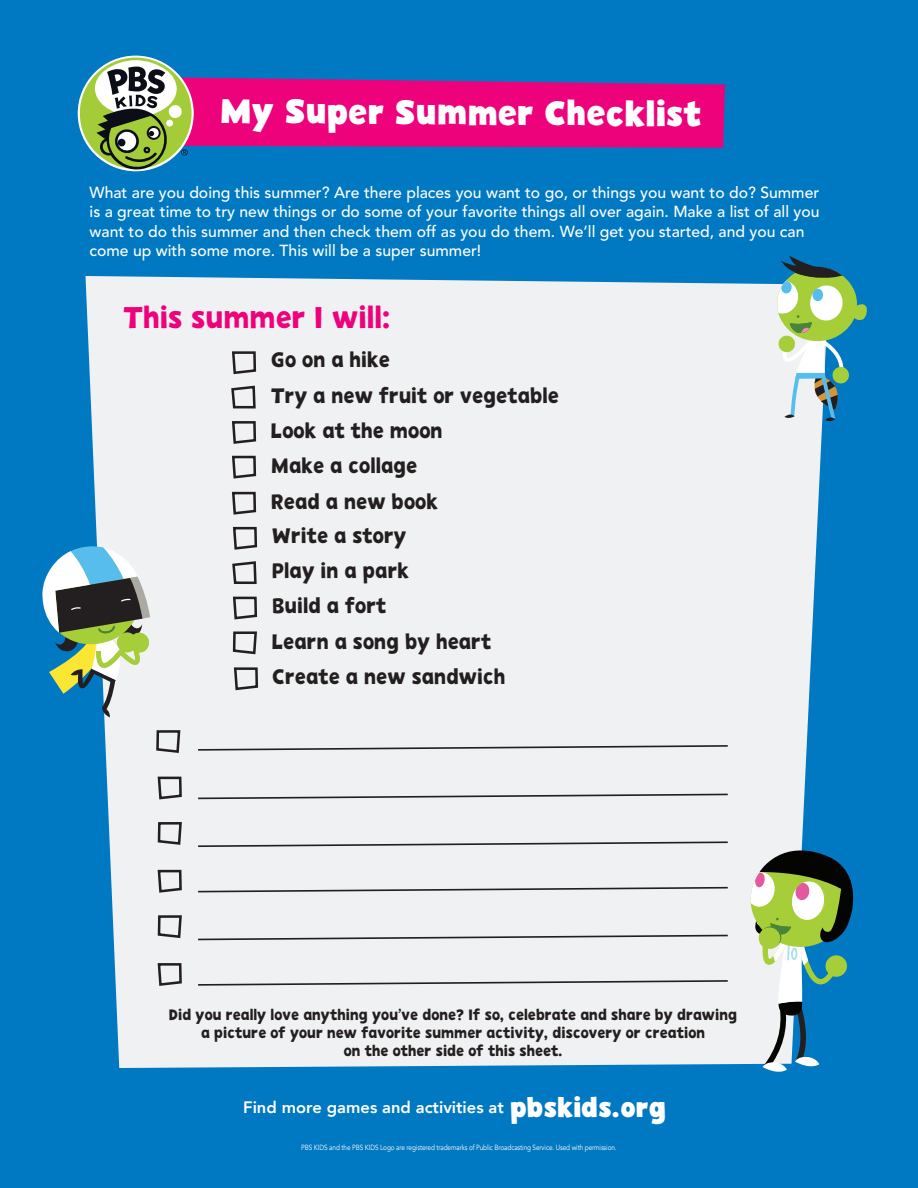
<style>
.page{position:relative;width:918px;height:1188px;background:#0079c2}
.page>*{position:absolute;margin:0;border:0;box-sizing:border-box;transform-origin:0 0}
.t1{font:700 34.5px "PBSKIDS Headline";letter-spacing:-.01em;color:#fff}
.t2{font:30.3px "PBSKIDS Headline";color:#ed027c}
.t3{font:21.15px/35.2px "PBSKIDS Headline";color:#231f20}
.t4{font:800 16.5px "Avenir";color:#fff}
.t5{font:500 15.9px/19.5px "Avenir";color:#fff}
.t6{font:15.15px/18px "PBSKIDS Headline";color:#231f20;text-align:center}
.t7{font:7.5px "Avenir";letter-spacing:-.02em;color:#fff;scale:.86 1}
.s1{font-family:"PBSKIDS Headline";font-weight:700;font-size:27px}
</style>
<div class="page">
<div style="left:86px;top:276px;width:737px;height:792px;background:#f0f1f2"></div>
<svg style="left:749px;top:849px;width:105px;height:223px"></svg>
<svg style="left:42px;top:546px;width:108px;height:171px"></svg>
<svg style="left:777px;top:255px;width:90px;height:167px"></svg>
<svg style="left:231px;top:350px;width:27px;height:26px"></svg>
<svg style="left:230px;top:384px;width:27px;height:26px"></svg>
<svg style="left:231px;top:420px;width:27px;height:25px"></svg>
<svg style="left:231px;top:454px;width:27px;height:26px"></svg>
<svg style="left:231px;top:491px;width:27px;height:25px"></svg>
<svg style="left:232px;top:526px;width:27px;height:25px"></svg>
<svg style="left:231px;top:560px;width:27px;height:25px"></svg>
<svg style="left:231px;top:630px;width:27px;height:26px"></svg>
<svg style="left:232px;top:595px;width:27px;height:26px"></svg>
<svg style="left:233px;top:666px;width:27px;height:26px"></svg>
<svg style="left:155px;top:729px;width:27px;height:25px"></svg>
<svg style="left:196px;top:744px;width:533px;height:8px;background:#c6c6c7"></svg>
<svg style="left:156px;top:775px;width:27px;height:26px"></svg>
<svg style="left:196px;top:793px;width:533px;height:7px;background:#c0c0c1"></svg>
<svg style="left:156px;top:821px;width:27px;height:25px"></svg>
<svg style="left:196px;top:841px;width:533px;height:7px;background:#c0c0c1"></svg>
<svg style="left:156px;top:869px;width:27px;height:25px"></svg>
<svg style="left:196px;top:886px;width:533px;height:7px;background:#c0c0c1"></svg>
<svg style="left:156px;top:914px;width:27px;height:26px"></svg>
<svg style="left:196px;top:934px;width:533px;height:7px;background:#c0c0c1"></svg>
<svg style="left:156px;top:962px;width:27px;height:25px"></svg>
<svg style="left:196px;top:979px;width:533px;height:8px;background:#c6c6c7"></svg>
<div style="left:80px;top:58px;width:112px;height:111px;background:#a4cc39;border-radius:50%"></div>
<svg style="left:95px;top:60px;width:630px;height:111px"></svg>
<h1 class="t1" style="left:220px;top:91px;width:483px">My Super Summer Checklist</h1>
<p class="t5" style="left:90px;top:183px;width:731px">What are you doing this summer? Are there places you want to go, or things you want to do? Summer is a great time to try new things or do some of your favorite things all over again. Make a list of all you want to do this summer and then check them off as you do them. We’ll get you started, and you can come up with some more. This will be a super summer!</p>
<h2 class="t2" style="left:123px;top:298px;width:269px">This summer I will:</h2>
<h3 class="t3" style="left:271px;top:342px;width:289px">Go on a hike<br>Try a new fruit or vegetable<br>Look at the moon<br>Make a collage<br>Read a new book<br>Write a story<br>Play in a park<br>Build a fort<br>Learn a song by heart<br>Create a new sandwich</h3>
<p class="t6" style="left:169px;top:1006px;width:570px">Did you really love anything you’ve done? If so, celebrate and share by drawing a picture of your new favorite summer activity, discovery or creation<br>on the other side of this sheet.</p>
<p class="t4" style="left:243px;top:1095px;width:424px">Find more games and activities at <span class="s1">pbskids.org</span></p>
<p class="t7" style="left:301px;top:1143px;width:368px">PBS KIDS and the PBS KIDS Logo are registered trademarks of Public Broadcasting Service. Used with permission.</p>
</div>
